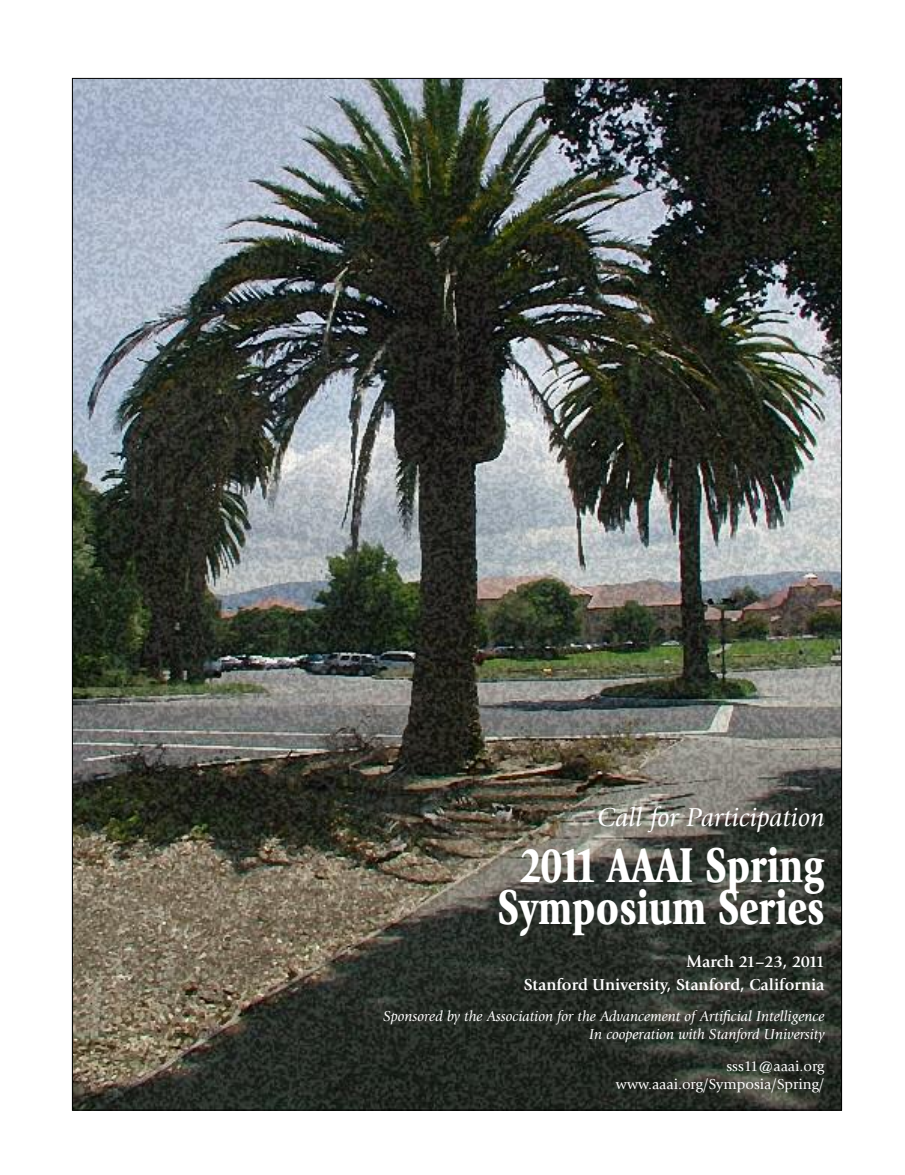
<style>
.page{position:relative;width:905px;height:1175px;background:#fff}
.page>*{position:absolute;margin:0;border:0;box-sizing:border-box;transform-origin:0 0}
.t1{font:900 51px/42px "Giovanni Std";color:#fff;text-align:center;scale:.75 1}
.t2{font:italic 27px "Giovanni Std";color:#fff}
.t3{font:700 16.5px/22.5px "Giovanni Std";color:#fff;text-align:right}
.t4{font:italic 15px/18px "Giovanni Std";color:#fff;text-align:right}
.t5{font:15px/18px "Giovanni Std";color:#fff;text-align:right}
.s1{font-size:18px}
</style>
<div class="page">
<img style="left:74px;top:80px;width:766px;height:1028px">
<h2 class="t2" style="left:597px;top:806px;width:228px">Call for Participation</h2>
<h1 class="t1" style="left:497px;top:847px;width:438px">2011 AAAI Spring<br>Symposium Series</h1>
<p class="t3" style="left:524px;top:951px;width:302px"><span class="s1">M</span>arch 21–23, 2011<br>Stanford University, Stanford, California</p>
<p class="t4" style="left:383px;top:1008px;width:443px">Sponsored by the Association for the Advancement of Artificial Intelligence<br>In cooperation with Stanford University</p>
<p class="t5" style="left:616px;top:1057px;width:210px">sss11@aaai.org www.aaai.org/Symposia/Spring/</p>
</div>
